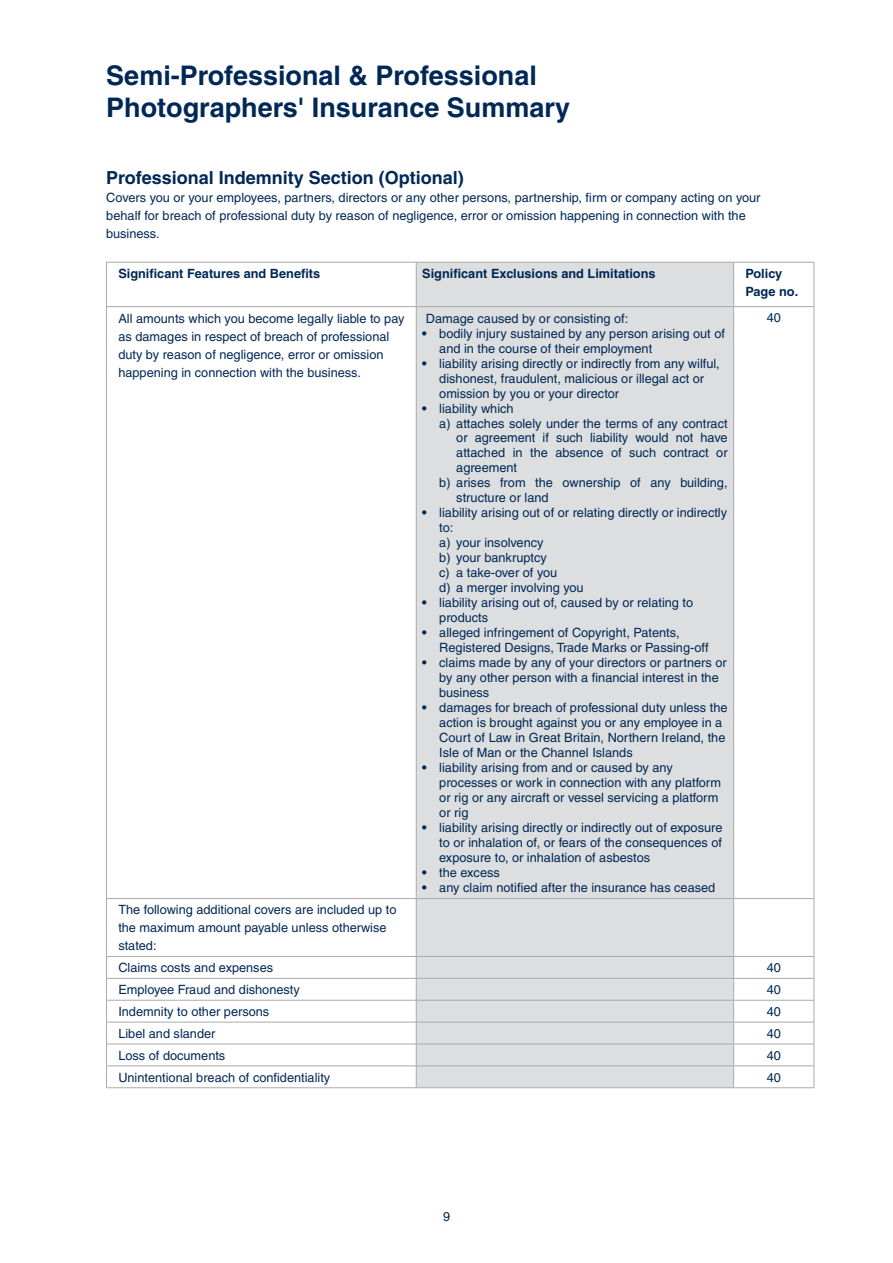
<style>
.page{position:relative;width:893px;height:1263px;background:#fff}
.page>*{position:absolute;margin:0;border:0;box-sizing:border-box;transform-origin:0 0}
.t1{font:700 27px/32.4px "Helvetica";color:#002856}
.t2{font:700 18px "Helvetica";color:#002856}
.t3{font:12.75px/15px "Helvetica";color:#002856}
.t4{font:700 12.75px/18px "Helvetica";color:#002856}
.s1{font-weight:700}
</style>
<div class="page">
<div style="left:417px;top:263px;width:316px;height:824px;background:#dddedf"></div>
<hr style="left:106px;top:262px;width:310px;height:1px;background:#a8aaad">
<hr style="left:416px;top:262px;width:318px;height:1px;background:#a8aaad">
<hr style="left:734px;top:262px;width:80px;height:1px;background:#a8aaad">
<hr style="left:106px;top:306px;width:310px;height:1px;background:#a8aaad">
<hr style="left:416px;top:306px;width:318px;height:1px;background:#a8aaad">
<hr style="left:734px;top:306px;width:80px;height:1px;background:#a8aaad">
<hr style="left:106px;top:898px;width:310px;height:1px;background:#a8aaad">
<hr style="left:416px;top:898px;width:318px;height:1px;background:#a8aaad">
<hr style="left:734px;top:898px;width:80px;height:1px;background:#a8aaad">
<hr style="left:106px;top:956px;width:310px;height:1px;background:#a8aaad">
<hr style="left:416px;top:956px;width:318px;height:1px;background:#a8aaad">
<hr style="left:734px;top:956px;width:80px;height:1px;background:#a8aaad">
<hr style="left:106px;top:978px;width:310px;height:1px;background:#a8aaad">
<hr style="left:416px;top:978px;width:318px;height:1px;background:#a8aaad">
<hr style="left:734px;top:978px;width:80px;height:1px;background:#a8aaad">
<hr style="left:106px;top:1000px;width:310px;height:1px;background:#a8aaad">
<hr style="left:416px;top:1000px;width:318px;height:1px;background:#a8aaad">
<hr style="left:734px;top:1000px;width:80px;height:1px;background:#a8aaad">
<hr style="left:106px;top:1022px;width:310px;height:1px;background:#a8aaad">
<hr style="left:416px;top:1022px;width:318px;height:1px;background:#a8aaad">
<hr style="left:734px;top:1022px;width:80px;height:1px;background:#a8aaad">
<hr style="left:106px;top:1044px;width:310px;height:1px;background:#a8aaad">
<hr style="left:416px;top:1044px;width:318px;height:1px;background:#a8aaad">
<hr style="left:734px;top:1044px;width:80px;height:1px;background:#a8aaad">
<hr style="left:106px;top:1065px;width:310px;height:1px;background:#a8aaad">
<hr style="left:416px;top:1065px;width:318px;height:1px;background:#a8aaad">
<hr style="left:734px;top:1065px;width:80px;height:1px;background:#a8aaad">
<hr style="left:106px;top:1087px;width:310px;height:1px;background:#a8aaad">
<hr style="left:416px;top:1087px;width:318px;height:1px;background:#a8aaad">
<hr style="left:734px;top:1087px;width:80px;height:1px;background:#a8aaad">
<hr style="left:106px;top:262px;width:1px;height:44px;background:#a8aaad">
<hr style="left:106px;top:307px;width:1px;height:591px;background:#a8aaad">
<hr style="left:106px;top:899px;width:1px;height:57px;background:#a8aaad">
<svg style="left:106px;top:957px;width:1px;height:130px"></svg>
<hr style="left:416px;top:262px;width:1px;height:44px;background:#a8aaad">
<hr style="left:733px;top:262px;width:1px;height:44px;background:#a8aaad">
<hr style="left:814px;top:262px;width:1px;height:44px;background:#a8aaad">
<hr style="left:416px;top:307px;width:1px;height:591px;background:#a8aaad">
<hr style="left:733px;top:307px;width:1px;height:591px;background:#a8aaad">
<hr style="left:814px;top:307px;width:1px;height:591px;background:#a8aaad">
<hr style="left:416px;top:899px;width:1px;height:57px;background:#a8aaad">
<hr style="left:733px;top:899px;width:1px;height:57px;background:#a8aaad">
<hr style="left:814px;top:899px;width:1px;height:57px;background:#a8aaad">
<svg style="left:416px;top:957px;width:1px;height:130px"></svg>
<svg style="left:733px;top:957px;width:1px;height:130px"></svg>
<svg style="left:814px;top:957px;width:1px;height:130px"></svg>
<h1 class="t1" style="left:106px;top:58px;width:465px">Semi-Professional &amp; Professional<br>Photographers' Insurance Summary</h1>
<h2 class="t2" style="left:106px;top:167px;width:359px">Professional Indemnity Section (Optional)</h2>
<p class="t3" style="left:106px;top:188px;width:656px;line-height:18px">Covers you or your employees, partners, directors or any other persons, partnership, firm or company acting on your behalf for breach of professional duty by reason of negligence, error or omission happening in connection with the business.</p>
<p class="t4" style="left:118px;top:264px;width:203px">Significant Features and Benefits</p>
<p class="t4" style="left:422px;top:264px;width:235px">Significant Exclusions and Limitations</p>
<p class="t4" style="left:745px;top:264px;width:54px">Policy<br>Page no.</p>
<p class="t3" style="left:118px;top:309px;width:288px;line-height:18px">All amounts which you become legally liable to pay as damages in respect of breach of professional duty by reason of negligence, error or omission happening in connection with the business.</p>
<p class="t3" style="left:426px;top:310px;width:204px">Damage caused by or consisting of:</p>
<p class="t3" style="left:767px;top:310px;width:16px">40</p>
<p class="t3" style="left:439px;top:325px;width:287px;text-indent:-17px"><span class="s1">•</span> bodily injury sustained by any person arising out of and in the course of their employment</p>
<p class="t3" style="left:439px;top:355px;width:282px;text-indent:-17px"><span class="s1">•</span> liability arising directly or indirectly from any wilful, dishonest, fraudulent, malicious or illegal act or omission by you or your director</p>
<p class="t3" style="left:422px;top:400px;width:93px"><span class="s1">•</span> liability which</p>
<p class="t3" style="left:439px;top:415px;width:290px">a) attaches solely under the terms of any contract</p>
<p class="t3" style="left:456px;top:430px;width:273px">or agreement if such liability would not have</p>
<p class="t3" style="left:456px;top:445px;width:273px">attached in the absence of such contract or</p>
<p class="t3" style="left:456px;top:460px;width:62px">agreement</p>
<p class="t3" style="left:439px;top:475px;width:290px">b) arises from the ownership of any building,</p>
<p class="t3" style="left:456px;top:490px;width:94px">structure or land</p>
<p class="t3" style="left:439px;top:505px;width:289px;text-indent:-17px"><span class="s1">•</span> liability arising out of or relating directly or indirectly to:<br>a) your insolvency<br>b) your bankruptcy<br>c) a take-over of you<br>d) a merger involving you</p>
<p class="t3" style="left:439px;top:595px;width:255px;text-indent:-17px"><span class="s1">•</span> liability arising out of, caused by or relating to products</p>
<p class="t3" style="left:439px;top:625px;width:271px;text-indent:-17px"><span class="s1">•</span> alleged infringement of Copyright, Patents,<br>Registered Designs, Trade Marks or Passing-off</p>
<p class="t3" style="left:439px;top:655px;width:289px;text-indent:-17px"><span class="s1">•</span> claims made by any of your directors or partners or by any other person with a financial interest in the business</p>
<p class="t3" style="left:439px;top:700px;width:290px;text-indent:-17px"><span class="s1">•</span> damages for breach of professional duty unless the action is brought against you or any employee in a Court of Law in Great Britain, Northern Ireland, the Isle of Man or the Channel Islands</p>
<p class="t3" style="left:439px;top:760px;width:283px;text-indent:-17px"><span class="s1">•</span> liability arising from and or caused by any processes or work in connection with any platform or rig or any aircraft or vessel servicing a platform or rig</p>
<p class="t3" style="left:439px;top:820px;width:285px;text-align:justify;text-indent:-17px"><span class="s1">•</span> liability arising directly or indirectly out of exposure to or inhalation of, or fears of the consequences of exposure to, or inhalation of asbestos</p>
<p class="t3" style="left:422px;top:865px;width:79px"><span class="s1">•</span> the excess</p>
<p class="t3" style="left:422px;top:880px;width:295px"><span class="s1">•</span> any claim notified after the insurance has ceased</p>
<p class="t3" style="left:118px;top:901px;width:280px;line-height:18px">The following additional covers are included up to the maximum amount payable unless otherwise stated:</p>
<p class="t3" style="left:118px;top:960px;width:156px">Claims costs and expenses</p>
<p class="t3" style="left:767px;top:960px;width:16px">40</p>
<p class="t3" style="left:118px;top:982px;width:183px">Employee Fraud and dishonesty</p>
<p class="t3" style="left:767px;top:982px;width:16px">40</p>
<p class="t3" style="left:118px;top:1004px;width:152px">Indemnity to other persons</p>
<p class="t3" style="left:767px;top:1004px;width:16px">40</p>
<p class="t3" style="left:118px;top:1026px;width:99px">Libel and slander</p>
<p class="t3" style="left:767px;top:1026px;width:16px">40</p>
<p class="t3" style="left:118px;top:1048px;width:109px">Loss of documents</p>
<p class="t3" style="left:767px;top:1048px;width:16px">40</p>
<p class="t3" style="left:118px;top:1069px;width:213px">Unintentional breach of confidentiality</p>
<p class="t3" style="left:767px;top:1069px;width:16px">40</p>
<p class="t3" style="left:443px;top:1209px;width:9px">9</p>
</div>
